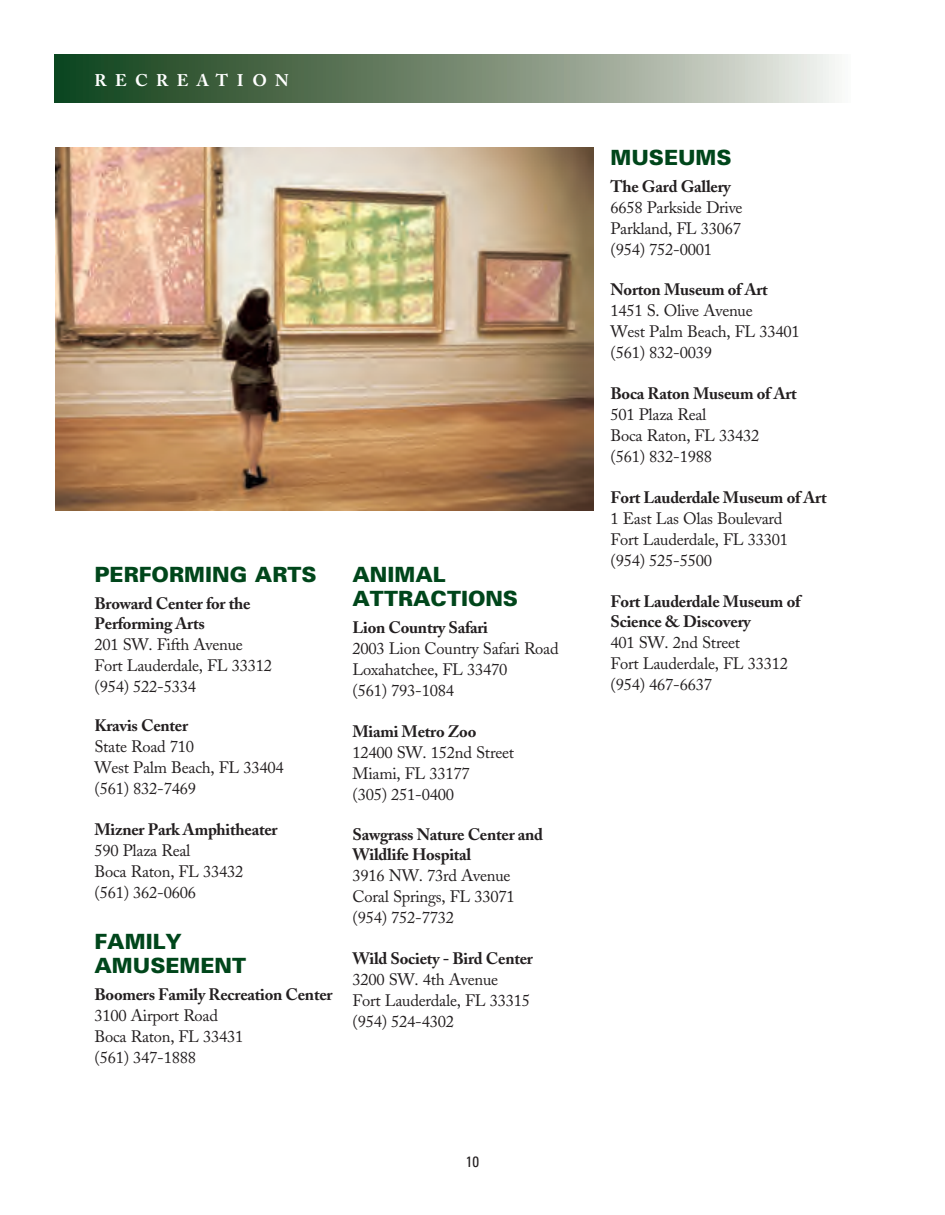
<style>
.page{position:relative;width:945px;height:1215px;background:#fff}
.page>*{position:absolute;margin:0;border:0;box-sizing:border-box;transform-origin:0 0}
.t1{font:900 21px/24px "Univers";color:#00461b}
.t2{font:700 16.8px "Adobe Caslon";letter-spacing:.5em;color:#fff}
.t3{font:16.5px/21px "Adobe Caslon";letter-spacing:-.015em;color:#231f20}
.t4{font:700 16.5px/19.8px "Adobe Caslon";letter-spacing:-.015em;color:#231f20}
.t5{font:condensed 15px "Univers";color:#231f20}
</style>
<div class="page">
<svg style="left:54px;top:54px;width:781px;height:49px;background:#778d75"></svg>
<img style="left:55px;top:148px;width:539px;height:362px">
<p class="t2" style="left:94px;top:70px;width:196px">RECREATION</p>
<p class="t1" style="left:94px;top:562px;width:222px">PERFORMING ARTS</p>
<p class="t4" style="left:94px;top:593px;width:158px">Broward Center for the<br>Performing Arts</p>
<p class="t3" style="left:94px;top:634px;width:179px">201 SW. Fifth Avenue<br>Fort Lauderdale, FL 33312 (954) 522-5334</p>
<p class="t4" style="left:94px;top:716px;width:95px">Kravis Center</p>
<p class="t3" style="left:94px;top:736px;width:191px">State Road 710<br>West Palm Beach, FL 33404 (561) 832-7469</p>
<p class="t4" style="left:94px;top:820px;width:185px">Mizner Park Amphitheater</p>
<p class="t3" style="left:94px;top:840px;width:151px">590 Plaza Real<br>Boca Raton, FL 33432 (561) 362-0606</p>
<p class="t1" style="left:94px;top:929px;width:153px">FAMILY<br>AMUSEMENT</p>
<p class="t4" style="left:94px;top:984px;width:240px">Boomers Family Recreation Center</p>
<p class="t3" style="left:94px;top:1005px;width:151px">3100 Airport Road<br>Boca Raton, FL 33431 (561) 347-1888</p>
<p class="t1" style="left:352px;top:562px;width:165px">ANIMAL<br>ATTRACTIONS</p>
<p class="t4" style="left:352px;top:617px;width:137px">Lion Country Safari</p>
<p class="t3" style="left:352px;top:638px;width:208px">2003 Lion Country Safari Road<br>Loxahatchee, FL 33470<br>(561) 793-1084</p>
<p class="t4" style="left:352px;top:721px;width:125px">Miami Metro Zoo</p>
<p class="t3" style="left:352px;top:742px;width:163px">12400 SW. 152nd Street<br>Miami, FL 33177<br>(305) 251-0400</p>
<p class="t4" style="left:352px;top:825px;width:192px">Sawgrass Nature Center and<br>Wildlife Hospital</p>
<p class="t3" style="left:352px;top:865px;width:164px">3916 NW. 73rd Avenue<br>Coral Springs, FL 33071 (954) 752-7732</p>
<p class="t4" style="left:352px;top:949px;width:182px">Wild Society - Bird Center</p>
<p class="t3" style="left:352px;top:969px;width:179px">3200 SW. 4th Avenue<br>Fort Lauderdale, FL 33315 (954) 524-4302</p>
<p class="t5" style="left:466px;top:1152px;width:15px">10</p>
<p class="t1" style="left:610px;top:145px;width:121px">MUSEUMS</p>
<p class="t4" style="left:610px;top:176px;width:122px">The Gard Gallery</p>
<p class="t3" style="left:610px;top:197px;width:134px;text-align:justify">6658 Parkside Drive Parkland, FL 33067 (954) 752-0001</p>
<p class="t4" style="left:610px;top:280px;width:159px">Norton Museum of Art</p>
<p class="t3" style="left:610px;top:300px;width:191px">1451 S. Olive Avenue<br>West Palm Beach, FL 33401 (561) 832-0039</p>
<p class="t4" style="left:610px;top:384px;width:188px">Boca Raton Museum of Art</p>
<p class="t3" style="left:610px;top:404px;width:151px">501 Plaza Real<br>Boca Raton, FL 33432 (561) 832-1988</p>
<p class="t4" style="left:610px;top:488px;width:218px">Fort Lauderdale Museum of Art</p>
<p class="t3" style="left:610px;top:508px;width:179px">1 East Las Olas Boulevard<br>Fort Lauderdale, FL 33301 (954) 525-5500</p>
<p class="t4" style="left:610px;top:591px;width:191px">Fort Lauderdale Museum of<br>Science &amp; Discovery</p>
<p class="t3" style="left:610px;top:632px;width:179px">401 SW. 2nd Street<br>Fort Lauderdale, FL 33312 (954) 467-6637</p>
</div>
